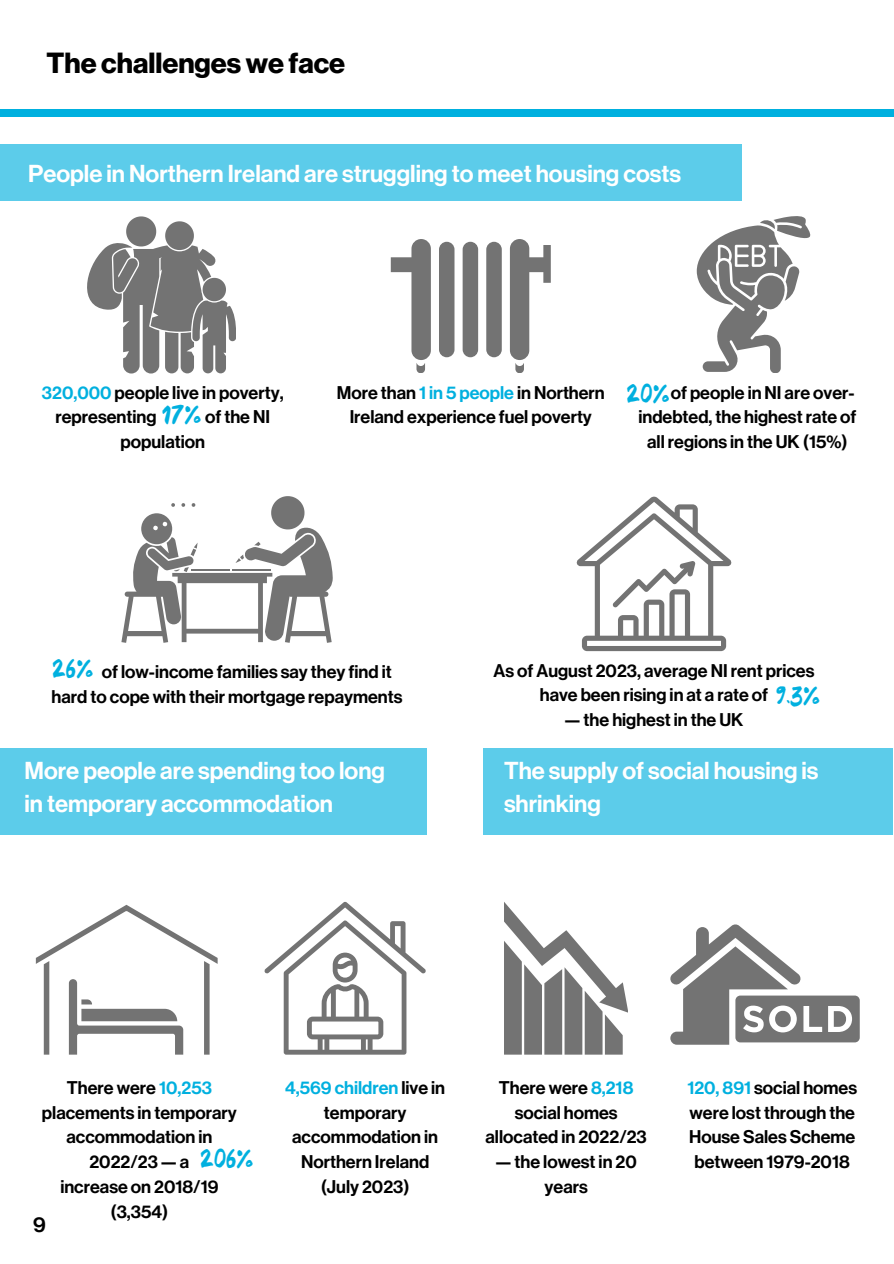
<style>
.page{position:relative;width:894px;height:1264px;background:#fff}
.page>*{position:absolute;margin:0;border:0;box-sizing:border-box;transform-origin:0 0}
.t1{font:700 28.5px "Haas Grot Disp 75";color:#000}
.t2{font:500 24px/32.7px "Haas Grot Disp 65";color:#fff}
.t3{font:500 21.15px "Haas Grot Disp 65";color:#000}
.t4{font:500 18px/24.8px "Haas Grot Disp 65";color:#000;text-align:center}
.t5{font:18px "Mink";color:#00b0df}
.s1{color:#00b0df}
.s2{font-family:"Mink";font-weight:400;color:#00b0df}
</style>
<div class="page">
<div style="left:0;top:144px;width:741px;height:57px;background:#5cccea"></div>
<div style="left:483px;top:747px;width:409px;height:87px;background:#5cccea"></div>
<div style="left:0;top:747px;width:426px;height:87px;background:#5cccea"></div>
<div style="left:0;top:109px;width:893px;height:8px;background:#00b0df"></div>
<svg style="left:87px;top:216px;width:149px;height:157px"></svg>
<svg style="left:576px;top:496px;width:155px;height:155px"></svg>
<svg style="left:36px;top:904px;width:181px;height:150px"></svg>
<svg style="left:504px;top:902px;width:123px;height:152px"></svg>
<svg style="left:670px;top:924px;width:189px;height:120px"></svg>
<svg style="left:121px;top:496px;width:211px;height:146px"></svg>
<div style="left:439px;top:242px;width:15px;height:115px;background:#737373;border-radius:8px"></div>
<div style="left:462px;top:242px;width:16px;height:115px;background:#737373;border-radius:8px"></div>
<div style="left:486px;top:242px;width:15px;height:115px;background:#737373;border-radius:8px"></div>
<div style="left:411px;top:239px;width:20px;height:121px;background:#737373;border-radius:10px"></div>
<svg style="left:416px;top:363px;width:9px;height:10px"></svg>
<svg style="left:509px;top:239px;width:41px;height:134px"></svg>
<svg style="left:696px;top:216px;width:114px;height:157px"></svg>
<svg style="left:264px;top:901px;width:162px;height:153px"></svg>
<p class="t1" style="left:47px;top:49px;width:300px">The challengeswe face</p>
<p class="t2" style="left:28px;top:158px;width:654px">People in Northern Ireland are struggling to meet housing costs</p>
<p class="t4" style="left:42px;top:380px;width:243px"><span class="s1">320,000</span> people live in poverty, representing <span class="s2">17%</span> of the NI population</p>
<h3 class="t4" style="left:336px;top:380px;width:269px">More than <span class="s1">1 in 5 people</span> in Northern<br>Ireland experience fuel poverty</h3>
<p class="t5" style="left:626px;top:384px;width:44px">20%</p>
<h2 class="t4" style="left:670px;top:380px;width:185px">of people in NI are over-</h2>
<h2 class="t4" style="left:638px;top:405px;width:219px">indebted, the highest rate of</h2>
<h2 class="t4" style="left:647px;top:430px;width:202px">all regions in the UK (15%)</h2>
<h2 class="t5" style="left:52px;top:659px;width:42px">26%</h2>
<h3 class="t4" style="left:52px;top:659px;width:352px;text-align:left;text-indent:50px">of low-income families say they find it hard to cope with their mortgage repayments</h3>
<h3 class="t2" style="left:24px;top:755px;width:362px">More people are spending too long in temporary accommodation</h3>
<p class="t4" style="left:539px;top:658px;width:282px;text-align:left;text-indent:-46px">As of August 2023, average NI rent prices have been rising in at a rate of <span class="s2">9.3%</span></p>
<p class="t4" style="left:564px;top:708px;width:180px">— the highest in the UK</p>
<p class="t2" style="left:504px;top:755px;width:316px">The supply of social housing is shrinking</p>
<p class="t4" style="left:42px;top:1075px;width:196px">There were <span class="s1">10,253 </span>placements in temporary accommodation in<br>2022/23 — a<br>increase on 2018/19 (3,354)</p>
<p class="t5" style="left:200px;top:1148px;width:55px">206%</p>
<h3 class="t3" style="left:33px;top:1214px;width:14px">9</h3>
<h1 class="t4" style="left:285px;top:1075px;width:161px"><span class="s1">4,569 children</span> live in temporary accommodation in<br>Northern Ireland (July 2023)</h1>
<p class="t4" style="left:485px;top:1075px;width:163px">There were <span class="s1">8,218 </span>social homes allocated in 2022/23</p>
<p class="t4" style="left:495px;top:1149px;width:143px">— the lowest in 20 years</p>
<p class="t4" style="left:687px;top:1075px;width:171px"><span class="s1">120, 891</span> social homes were lost through the<br>House Sales Scheme between 1979-2018</p>
</div>
